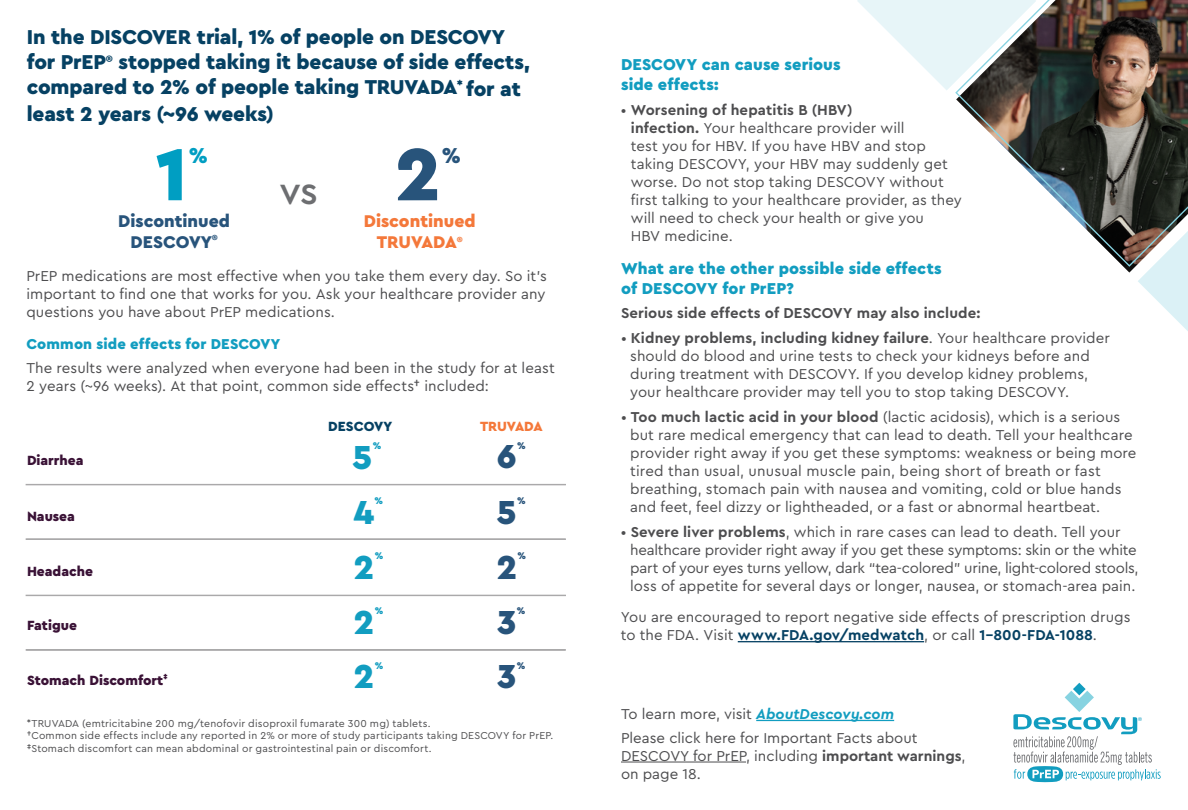
<style>
.page{position:relative;width:1188px;height:810px;background:#fff}
.page>*{position:absolute;margin:0;border:0;box-sizing:border-box;transform-origin:0 0}
.t1{font:900 77.55px "Cera PRO";color:#009ec2}
.t2{font:900 77.55px "Cera PRO";color:#28547b}
.t3{font:500 39.15px "Cera PRO";color:#6d6e71}
.t4{font:900 34.8px "Cera PRO";color:#129dc0}
.t5{font:900 34.8px "Cera PRO";color:#28547b}
.t6{font:900 22.65px "Cera PRO";color:#009ec2}
.t7{font:900 22.65px "Cera PRO";color:#28547b}
.t8{font:900 21px/25.7px "Cera PRO";letter-spacing:-.01em;color:#064163}
.t9{font:900 17.85px/21.3px "Cera PRO";color:#28547b;text-align:center}
.t10{font:900 17.85px/21.3px "Cera PRO";color:#f4783a;text-align:center}
.t11{font:900 16.5px/19.8px "Cera PRO";letter-spacing:.005em;color:#129dc0}
.t12{font:15px/18px "Cera PRO";letter-spacing:.005em;color:#4d4d4f}
.t13{font:15px/18px "Cera PRO";letter-spacing:-.015em;color:#4d4d4f}
.t14{font:700 15px "Cera PRO";letter-spacing:.01em;color:#4d4d4f}
.t15{font:900 15px "Cera PRO";letter-spacing:.01em;color:#129dc0}
.t16{font:900 13.95px "Cera PRO";color:#3a1236}
.t17{font:900 13.95px "Cera PRO";color:#064163}
.t18{font:900 13.95px "Cera PRO";letter-spacing:-.005em;color:#f4783a}
.t19{font:10.5px/12.6px "Cera PRO";letter-spacing:.02em;color:#4d4d4f}
.t20{font:900 10.2px "Cera PRO";color:#129dc0}
.t21{font:900 10.2px "Cera PRO";color:#28547b}
.s1{font-weight:700}
.s2{font-weight:700;color:#064163}
.s3{font-weight:700;font-style:italic;color:#129dc0}
</style>
<div class="page">
<svg style="left:1138px;top:273px;width:50px;height:58px"></svg>
<svg style="left:857px;top:0;width:97px;height:90px"></svg>
<img style="left:954px;top:0;width:234px;height:268px">
<div style="left:26px;top:484px;width:540px;height:1px;border:1px solid #aaa9aa"></div>
<div style="left:26px;top:539px;width:540px;height:1px;border:1px solid #aaa9aa"></div>
<div style="left:26px;top:595px;width:540px;height:1px;border:1px solid #aaa9aa"></div>
<div style="left:26px;top:650px;width:540px;height:1px;border:1px solid #aaa9aa"></div>
<hr style="left:738px;top:641px;width:186px;height:1px;background:#064163">
<svg style="left:1013px;top:683px;width:148px;height:99px"></svg>
<hr style="left:756px;top:720px;width:138px;height:1px;background:#129dc0">
<hr style="left:621px;top:762px;width:125px;height:1px;background:#4d4d4f">
<h3 class="t8" style="left:27px;top:23px;width:505px">In the DISCOVER trial, 1% of people on DESCOVY for PrEP<sup>®</sup> stopped taking it because of side effects, compared to 2% of people taking TRUVADA<sup>*</sup> for at least 2 years (~96 weeks)</h3>
<h1 class="t1" style="left:156px;top:123px;width:34px">1</h1>
<h3 class="t6" style="left:189px;top:140px;width:21px">%</h3>
<h1 class="t2" style="left:395px;top:123px;width:48px">2</h1>
<h3 class="t7" style="left:442px;top:140px;width:21px">%</h3>
<p class="t9" style="left:118px;top:210px;width:113px">Discontinued<br>DESCOVY<sup>®</sup></p>
<p class="t10" style="left:364px;top:210px;width:113px">Discontinued<br>TRUVADA<sup>®</sup></p>
<h2 class="t3" style="left:279px;top:165px;width:40px">vs</h2>
<p class="t12" style="left:26px;top:267px;width:522px;text-align:justify">PrEP medications are most effective when you take them every day. So it’s important to find one that works for you. Ask your healthcare provider any questions you have about PrEP medications.</p>
<p class="t15" style="left:26px;top:334px;width:255px">Common side effects for DESCOVY</p>
<p class="t12" style="left:26px;top:359px;width:530px">The results were analyzed when everyone had been in the study for at least<br>2 years (~96 weeks). At that point, common side effects† included:</p>
<p class="t16" style="left:27px;top:451px;width:58px">Diarrhea</p>
<p class="t16" style="left:27px;top:507px;width:49px">Nausea</p>
<p class="t16" style="left:27px;top:562px;width:68px">Headache</p>
<p class="t16" style="left:27px;top:616px;width:51px">Fatigue</p>
<p class="t16" style="left:27px;top:671px;width:142px">Stomach Discomfort<sup>‡</sup></p>
<p class="t17" style="left:328px;top:417px;width:65px">DESCOVY</p>
<p class="t18" style="left:480px;top:417px;width:64px">TRUVADA</p>
<p class="t20" style="left:373px;top:439px;width:10px">%</p>
<h3 class="t4" style="left:353px;top:434px;width:21px">5</h3>
<p class="t21" style="left:517px;top:438px;width:10px">%</p>
<h3 class="t5" style="left:497px;top:434px;width:21px">6</h3>
<p class="t20" style="left:375px;top:494px;width:10px">%</p>
<h3 class="t4" style="left:354px;top:489px;width:22px">4</h3>
<p class="t21" style="left:517px;top:494px;width:10px">%</p>
<h3 class="t5" style="left:497px;top:489px;width:21px">5</h3>
<h3 class="t4" style="left:353px;top:544px;width:22px">2</h3>
<p class="t20" style="left:375px;top:549px;width:10px">%</p>
<h3 class="t5" style="left:496px;top:544px;width:22px">2</h3>
<p class="t21" style="left:518px;top:549px;width:10px">%</p>
<h3 class="t4" style="left:353px;top:599px;width:22px">2</h3>
<p class="t20" style="left:375px;top:604px;width:10px">%</p>
<h3 class="t4" style="left:353px;top:654px;width:22px">2</h3>
<p class="t20" style="left:375px;top:658px;width:10px">%</p>
<p class="t21" style="left:517px;top:604px;width:10px">%</p>
<h3 class="t5" style="left:497px;top:599px;width:21px">3</h3>
<p class="t21" style="left:517px;top:658px;width:10px">%</p>
<h3 class="t5" style="left:497px;top:654px;width:21px">3</h3>
<p class="t11" style="left:621px;top:54px;width:221px">DESCOVY can cause serious side effects:</p>
<p class="t12" style="left:631px;top:100px;width:333px;text-indent:-10px">• <span class="s1">Worsening of hepatitis B (HBV)<br>infection.</span> Your healthcare provider will<br>test you for HBV. If you have HBV and stop taking DESCOVY, your HBV may suddenly get worse. Do not stop taking DESCOVY without first talking to your healthcare provider, as they will need to check your health or give you<br>HBV medicine.</p>
<p class="t11" style="left:621px;top:258px;width:322px">What are the other possible side effects of DESCOVY for PrEP?</p>
<p class="t14" style="left:621px;top:303px;width:361px">Serious side effects of DESCOVY may also include:</p>
<p class="t12" style="left:630px;top:328px;width:481px;text-indent:-9px">• <span class="s1">Kidney problems, including kidney failure</span>. Your healthcare provider should do blood and urine tests to check your kidneys before and during treatment with DESCOVY. If you develop kidney problems, your healthcare provider may tell you to stop taking DESCOVY.</p>
<p class="t12" style="left:630px;top:407px;width:508px;text-indent:-9px">• <span class="s1">Too much lactic acid in your blood</span> (lactic acidosis), which is a serious but rare medical emergency that can lead to death. Tell your healthcare provider right away if you get these symptoms: weakness or being more tired than usual, unusual muscle pain, being short of breath or fast breathing, stomach pain with nausea and vomiting, cold or blue hands and feet, feel dizzy or lightheaded, or a fast or abnormal heartbeat.</p>
<p class="t13" style="left:630px;top:522px;width:510px;text-indent:-9px">• <span class="s1">Severe liver problems</span>, which in rare cases can lead to death. Tell your healthcare provider right away if you get these symptoms: skin or the white part of your eyes turns yellow, dark “tea-colored” urine, light-colored stools, loss of appetite for several days or longer, nausea, or stomach-area pain.</p>
<p class="t12" style="left:621px;top:607px;width:511px">You are encouraged to report negative side effects of prescription drugs to the FDA. Visit <span class="s2">www.FDA.gov/medwatch</span>, or call <span class="s2">1–800-FDA-1088</span>.</p>
<p class="t19" style="left:27px;top:716px;width:528px">*TRUVADA (emtricitabine 200 mg/tenofovir disoproxil fumarate 300 mg) tablets.<br>†Common side effects include any reported in 2% or more of study participants taking DESCOVY for PrEP. ‡Stomach discomfort can mean abdominal or gastrointestinal pain or discomfort.</p>
<p class="t12" style="left:621px;top:701px;width:298px;line-height:23.5px">To learn more, visit <span class="s3">AboutDescovy.com<br></span>Please click here for Important Facts about</p>
<p class="t12" style="left:621px;top:746px;width:346px">DESCOVY for PrEP, including <span class="s1">important warnings</span>, on page 18.</p>
</div>
